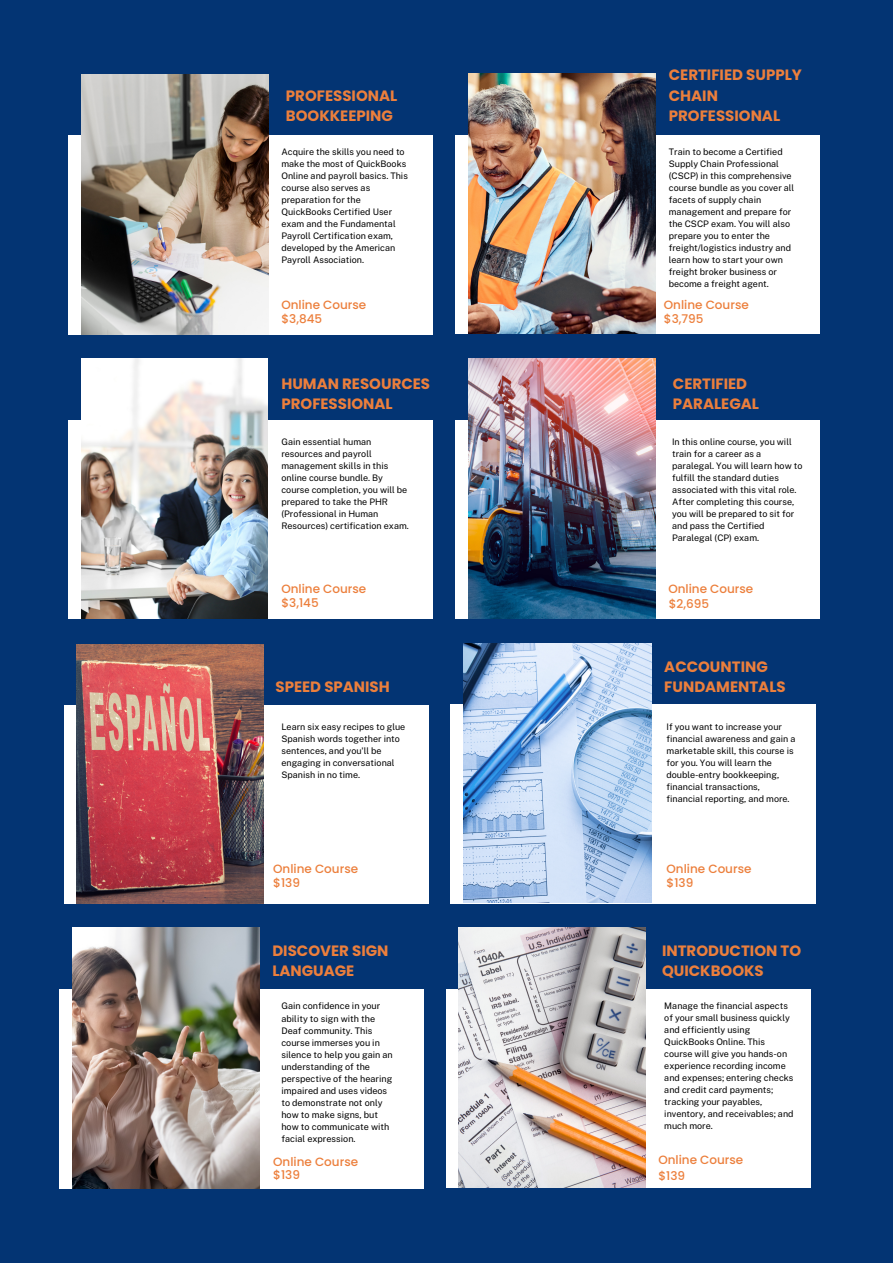
<style>
.page{position:relative;width:893px;height:1264px;background:#fff}
.page>*{position:absolute;margin:0;border:0;box-sizing:border-box;transform-origin:0 0}
.t1{font:700 15px/20.2px "Poppins";color:#ec7f3c}
.t2{font:500 12px "Poppins";color:#ec7f3c}
.t3{font:9px/12px "Public Sans";color:#000}
</style>
<div class="page">
<div style="left:0;top:0;width:892px;height:1262px;background:#033473"></div>
<div style="left:68px;top:136px;width:365px;height:198px;background:#fff"></div>
<img style="left:81px;top:74px;width:188px;height:260px">
<div style="left:455px;top:135px;width:364px;height:199px;background:#fff"></div>
<img style="left:468px;top:74px;width:187px;height:260px">
<div style="left:68px;top:420px;width:365px;height:199px;background:#fff"></div>
<img style="left:81px;top:359px;width:187px;height:259px">
<div style="left:455px;top:420px;width:364px;height:198px;background:#fff"></div>
<img style="left:468px;top:359px;width:187px;height:259px">
<div style="left:64px;top:704px;width:364px;height:199px;background:#fff"></div>
<img style="left:77px;top:644px;width:186px;height:259px">
<div style="left:451px;top:704px;width:364px;height:199px;background:#fff"></div>
<img style="left:463px;top:643px;width:188px;height:259px">
<div style="left:59px;top:989px;width:365px;height:199px;background:#fff"></div>
<img style="left:72px;top:927px;width:188px;height:261px">
<div style="left:446px;top:988px;width:364px;height:199px;background:#fff"></div>
<img style="left:458px;top:927px;width:187px;height:260px">
<h1 class="t1" style="left:286px;top:86px;width:113px">PROFESSIONAL<br>BOOKKEEPING</h1>
<p class="t3" style="left:281px;top:146px;width:128px">Acquire the skills you need to make the most of QuickBooks<br>Online and payroll basics. This course also serves as preparation for the<br>QuickBooks Certified User exam and the Fundamental<br>Payroll Certification exam, developed by the American<br>Payroll Association.</p>
<h1 class="t1" style="left:668px;top:65px;width:135px">CERTIFIED SUPPLY<br>CHAIN<br>PROFESSIONAL</h1>
<p class="t3" style="left:668px;top:146px;width:127px">Train to become a Certified<br>Supply Chain Professional (CSCP) in this comprehensive course bundle as you cover all facets of supply chain management and prepare for the CSCP exam. You will also prepare you to enter the freight/logistics industry and learn how to start your own freight broker business or become a freight agent.</p>
<h2 class="t2" style="left:281px;top:296px;width:86px">Online Course</h2>
<h2 class="t2" style="left:663px;top:296px;width:86px">Online Course</h2>
<h2 class="t2" style="left:281px;top:311px;width:42px">$3,845</h2>
<h1 class="t1" style="left:281px;top:374px;width:150px">HUMAN RESOURCES<br>PROFESSIONAL</h1>
<p class="t3" style="left:281px;top:435px;width:129px">Gain essential human resources and payroll management skills in this online course bundle. By course completion, you will be prepared to take the PHR (Professional in Human<br>Resources) certification exam.</p>
<h2 class="t2" style="left:663px;top:310px;width:41px">$3,795</h2>
<h1 class="t1" style="left:672px;top:373px;width:88px">CERTIFIED<br>PARALEGAL</h1>
<p class="t3" style="left:672px;top:435px;width:132px">In this online course, you will train for a career as a paralegal. You will learn how to fulfill the standard duties associated with this vital role.<br>After completing this course, you will be prepared to sit for and pass the Certified<br>Paralegal (CP) exam.</p>
<h2 class="t2" style="left:281px;top:580px;width:86px">Online Course</h2>
<h2 class="t2" style="left:668px;top:580px;width:86px">Online Course</h2>
<h2 class="t2" style="left:281px;top:594px;width:39px">$3,145</h2>
<h2 class="t2" style="left:668px;top:595px;width:42px">$2,695</h2>
<h1 class="t1" style="left:275px;top:676px;width:116px">SPEED SPANISH</h1>
<p class="t3" style="left:281px;top:720px;width:125px">Learn six easy recipes to glue<br>Spanish words together into sentences, and you'll be engaging in conversational<br>Spanish in no time.</p>
<h1 class="t1" style="left:664px;top:656px;width:123px">ACCOUNTING<br>FUNDAMENTALS</h1>
<p class="t3" style="left:666px;top:720px;width:130px">If you want to increase your financial awareness and gain a marketable skill, this course is for you. You will learn the double-entry bookkeeping, financial transactions, financial reporting, and more.</p>
<h2 class="t2" style="left:273px;top:860px;width:86px">Online Course</h2>
<h2 class="t2" style="left:666px;top:860px;width:86px">Online Course</h2>
<h2 class="t2" style="left:273px;top:874px;width:28px">$139</h2>
<h2 class="t2" style="left:666px;top:874px;width:28px">$139</h2>
<h1 class="t1" style="left:272px;top:940px;width:118px">DISCOVER SIGN<br>LANGUAGE</h1>
<p class="t3" style="left:281px;top:1000px;width:113px">Gain confidence in your ability to sign with the<br>Deaf community. This course immerses you in silence to help you gain an understanding of the perspective of the hearing impaired and uses videos to demonstrate not only how to make signs, but how to communicate with facial expression.</p>
<h1 class="t1" style="left:662px;top:940px;width:141px">INTRODUCTION TO<br>QUICKBOOKS</h1>
<p class="t3" style="left:664px;top:1000px;width:131px">Manage the financial aspects of your small business quickly and efficiently using<br>QuickBooks Online. This course will give you hands-on experience recording income and expenses; entering checks and credit card payments; tracking your payables, inventory, and receivables; and much more.</p>
<h2 class="t2" style="left:273px;top:1152px;width:86px">Online Course</h2>
<h2 class="t2" style="left:658px;top:1151px;width:86px">Online Course</h2>
<h2 class="t2" style="left:273px;top:1166px;width:28px">$139</h2>
<h2 class="t2" style="left:658px;top:1167px;width:28px">$139</h2>
</div>
